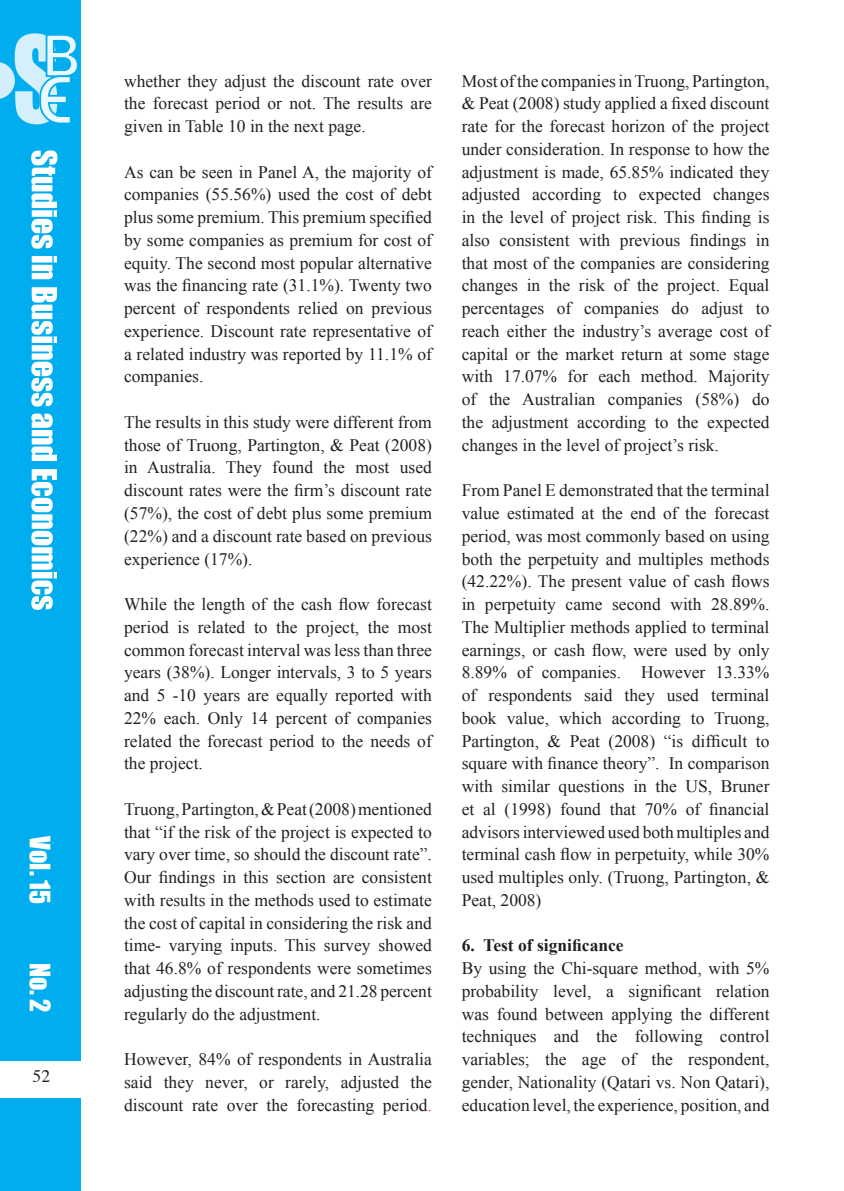
<style>
.page{position:relative;width:844px;height:1191px;background:#fff}
.page>*{position:absolute;margin:0;border:0;box-sizing:border-box;transform-origin:0 0}
.t1{font:26.07px "Impact";color:#fff}
.t2{font:17.5px/22.8px "Times New Roman";color:#231f20;text-align:justify}
.Heading_2{font:700 17.5px "Times New Roman";color:#231f20}
.t3{font:17.5px "Times";color:#231f20}
.s1{color:#f04c27}
</style>
<div class="page">
<div style="left:0;top:0;width:81px;height:1060px;background:#00aeef"></div>
<div style="left:0;top:1098px;width:81px;height:93px;background:#00aeef"></div>
<svg style="left:31px;top:150px;width:26px;height:99px"></svg>
<svg style="left:32px;top:256px;width:25px;height:23px"></svg>
<svg style="left:31px;top:287px;width:26px;height:119px"></svg>
<svg style="left:31px;top:413px;width:26px;height:48px"></svg>
<svg style="left:31px;top:469px;width:26px;height:141px"></svg>
<svg style="left:0;top:33px;width:77px;height:92px"></svg>
<h1 class="t1" style="left:60px;top:836px;width:69px;rotate:90deg">Vol. 15</h1>
<h1 class="t1" style="left:60px;top:962px;width:51px;rotate:90deg">No. 2</h1>
<p class="t3" style="left:33px;top:1059px;width:19px">52</p>
<p class="t2" style="left:124px;top:69px;width:309px">whether they adjust the discount rate over the forecast period or not. The results are given in Table 10 in the next page.</p>
<p class="t2" style="left:124px;top:160px;width:309px">As can be seen in Panel A, the majority of companies (55.56%) used the cost of debt plus some premium. This premium specified by some companies as premium for cost of equity. The second most popular alternative was the financing rate (31.1%). Twenty two percent of respondents relied on previous experience. Discount rate representative of a related industry was reported by 11.1% of companies.</p>
<p class="t2" style="left:124px;top:410px;width:309px">The results in this study were different from those of Truong, Partington, &amp; Peat (2008) in Australia. They found the most used discount rates were the firm’s discount rate (57%), the cost of debt plus some premium (22%) and a discount rate based on previous experience (17%).</p>
<p class="t2" style="left:124px;top:592px;width:309px">While the length of the cash flow forecast period is related to the project, the most common forecast interval was less than three years (38%). Longer intervals, 3 to 5 years and 5 -10 years are equally reported with 22% each. Only 14 percent of companies related the forecast period to the needs of the project.</p>
<p class="t2" style="left:124px;top:797px;width:309px">Truong, Partington, &amp; Peat (2008) mentioned that “if the risk of the project is expected to vary over time, so should the discount rate”.<br>Our findings in this section are consistent with results in the methods used to estimate the cost of capital in considering the risk and time- varying inputs. This survey showed that 46.8% of respondents were sometimes adjusting the discount rate, and 21.28 percent regularly do the adjustment.</p>
<p class="t2" style="left:124px;top:1047px;width:309px">However, 84% of respondents in Australia said they never, or rarely, adjusted the discount rate over the forecasting period<span class="s1">.</span></p>
<p class="t2" style="left:461px;top:69px;width:309px">Most of the companies in Truong, Partington, &amp; Peat (2008) study applied a fixed discount rate for the forecast horizon of the project under consideration. In response to how the adjustment is made, 65.85% indicated they adjusted according to expected changes in the level of project risk. This finding is also consistent with previous findings in that most of the companies are considering changes in the risk of the project. Equal percentages of companies do adjust to reach either the industry’s average cost of capital or the market return at some stage with 17.07% for each method. Majority of the Australian companies (58%) do the adjustment according to the expected changes in the level of project’s risk.</p>
<p class="t2" style="left:461px;top:479px;width:309px">From Panel E demonstrated that the terminal value estimated at the end of the forecast period, was most commonly based on using both the perpetuity and multiples methods (42.22%). The present value of cash flows in perpetuity came second with 28.89%.<br>The Multiplier methods applied to terminal earnings, or cash flow, were used by only 8.89% of companies. However 13.33% of respondents said they used terminal book value, which according to Truong, Partington, &amp; Peat (2008) “is difficult to square with finance theory”. In comparison with similar questions in the US, Bruner et al (1998) found that 70% of financial advisors interviewed used both multiples and terminal cash flow in perpetuity, while 30% used multiples only. (Truong, Partington, &amp; Peat, 2008)</p>
<p class="Heading_2" style="left:461px;top:933px;width:163px">6. Test of significance</p>
<p class="t2" style="left:461px;top:956px;width:309px">By using the Chi-square method, with 5% probability level, a significant relation was found between applying the different techniques and the following control variables; the age of the respondent, gender, Nationality (Qatari vs. Non Qatari), education level, the experience, position, and</p>
</div>
